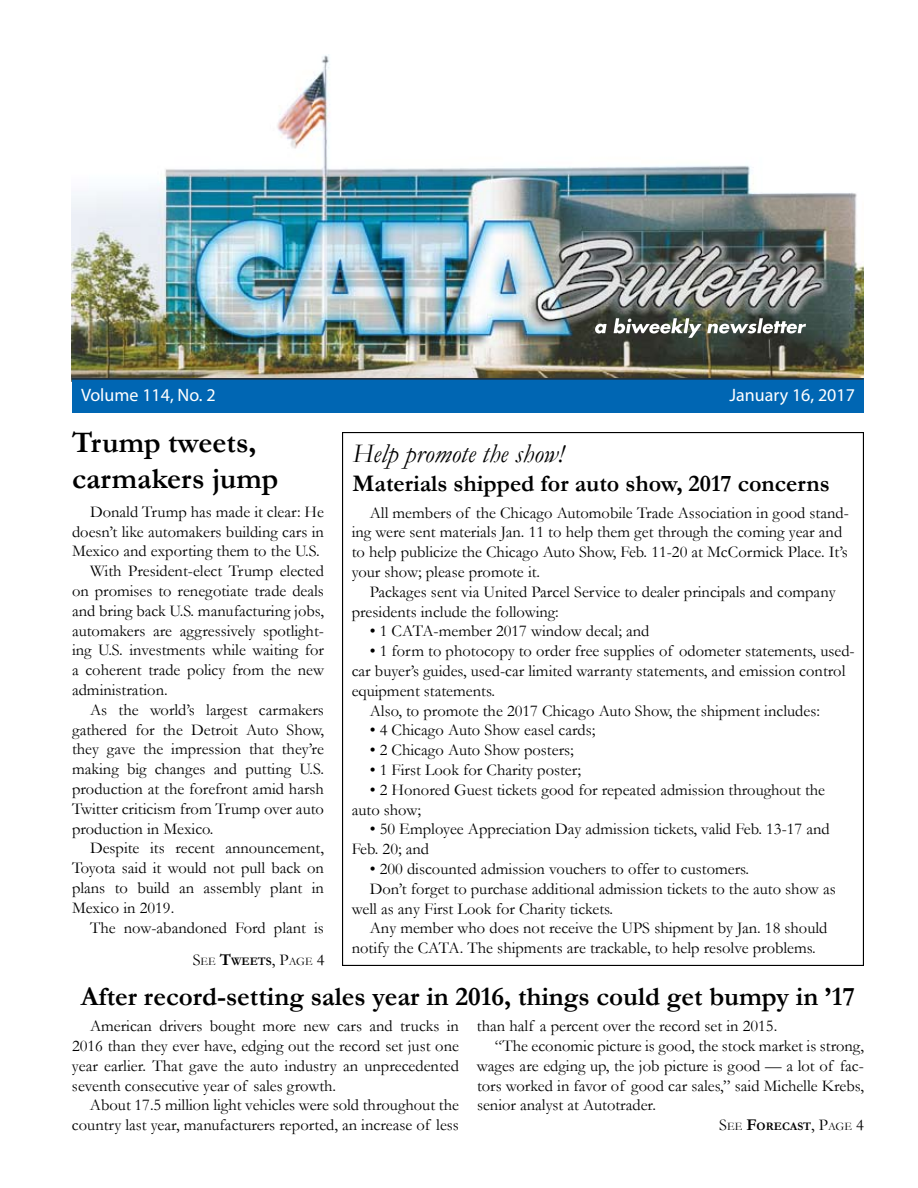
<style>
.page{position:relative;width:918px;height:1188px;background:#fff}
.page>*{position:absolute;margin:0;border:0;box-sizing:border-box;transform-origin:0 0}
.t1{font:700 30px/36px "Garamond";color:#000}
.t2{font:700 27px "Garamond";color:#000}
.t3{font:italic 27px "Garamond";color:#000}
.t4{font:700 24px "Garamond";color:#000}
.t5{font:18px "Myriad Pro";color:#fff}
.t6{font:16.5px/19.8px "Garamond";color:#000}
.t7{font:700 11.55px "Garamond";color:#000}
.t8{font:11.55px "Garamond";color:#000}
.s1{font-size:16.5px}
.s2{font-weight:700;font-size:16.5px}
.s3{font-weight:700}
.s4{font-weight:400;font-size:16.5px}
.s5{font-weight:400}
</style>
<div class="page">
<img style="left:72px;top:54px;width:792px;height:324px">
<div style="left:72px;top:379px;width:792px;height:34px;background:#0066b3"></div>
<hr style="left:72px;top:378px;width:792px;height:2px;background:#292a2c">
<svg style="left:595px;top:324px;width:12px;height:10px"></svg>
<svg style="left:614px;top:318px;width:192px;height:20px"></svg>
<p class="t5" style="left:81px;top:384px;width:136px">Volume 114, No. 2</p>
<p class="t5" style="left:730px;top:384px;width:127px">January 16, 2017</p>
<h1 class="t1" style="left:72px;top:424px;width:208px">Trump tweets, carmakers jump</h1>
<p class="t6" style="left:90px;top:501px;width:236px">Donald Trump has made it clear: He</p>
<p class="t6" style="left:72px;top:521px;width:253px">doesn’t like automakers building cars in</p>
<p class="t6" style="left:72px;top:541px;width:249px">Mexico and exporting them to the U.S.</p>
<p class="t6" style="left:90px;top:561px;width:236px">With President-elect Trump elected</p>
<p class="t6" style="left:72px;top:580px;width:254px">on promises to renegotiate trade deals</p>
<p class="t6" style="left:72px;top:600px;width:254px">and bring back U.S. manufacturing jobs,</p>
<p class="t6" style="left:72px;top:620px;width:253px">automakers are aggressively spotlight-</p>
<p class="t6" style="left:72px;top:640px;width:253px">ing U.S. investments while waiting for</p>
<p class="t6" style="left:72px;top:660px;width:254px">a coherent trade policy from the new</p>
<p class="t6" style="left:72px;top:679px;width:97px">administration.</p>
<p class="t6" style="left:90px;top:699px;width:236px">As the world’s largest carmakers</p>
<p class="t6" style="left:72px;top:719px;width:254px">gathered for the Detroit Auto Show,</p>
<p class="t6" style="left:72px;top:739px;width:254px">they gave the impression that they’re</p>
<p class="t6" style="left:72px;top:759px;width:254px">making big changes and putting U.S.</p>
<p class="t6" style="left:72px;top:778px;width:253px">production at the forefront amid harsh</p>
<p class="t6" style="left:72px;top:798px;width:253px">Twitter criticism from Trump over auto</p>
<p class="t6" style="left:72px;top:818px;width:143px">production in Mexico.</p>
<p class="t6" style="left:90px;top:838px;width:236px">Despite its recent announcement,</p>
<p class="t6" style="left:72px;top:858px;width:254px">Toyota said it would not pull back on</p>
<p class="t6" style="left:72px;top:877px;width:253px">plans to build an assembly plant in</p>
<p class="t6" style="left:72px;top:897px;width:104px">Mexico in 2019.</p>
<p class="t6" style="left:90px;top:917px;width:235px">The now-abandoned Ford plant is</p>
<p class="t8" style="left:193px;top:953px;width:133px"><span class="s1">S</span>ee <span class="s2">T</span><span class="s3">weets</span><span class="s1">, P</span>age <span class="s1">4</span></p>
<h2 class="t3" style="left:352px;top:436px;width:213px">Help promote the show!</h2>
<h3 class="t4" style="left:352px;top:467px;width:479px">Materials shipped for auto show, 2017 concerns</h3>
<p class="t6" style="left:352px;top:502px;width:499px;text-indent:18px">All members of the Chicago Automobile Trade Association in good stand&shy;ing were sent materials Jan. 11 to help them get through the coming year and to help publicize the Chicago Auto Show, Feb. 11-20 at McCormick Place. It’s your show; please promote it.</p>
<p class="t6" style="left:352px;top:581px;width:485px;text-indent:18px">Packages sent via United Parcel Service to dealer principals and company presidents include the following:</p>
<p class="t6" style="left:370px;top:621px;width:281px">• 1 CATA-member 2017 window decal; and</p>
<p class="t6" style="left:370px;top:641px;width:487px">• 1 form to photocopy to order free supplies of odometer statements, used-</p>
<p class="t6" style="left:352px;top:660px;width:495px">car buyer’s guides, used-car limited warranty statements, and emission control</p>
<p class="t6" style="left:352px;top:680px;width:145px">equipment statements.</p>
<p class="t6" style="left:370px;top:700px;width:452px">Also, to promote the 2017 Chicago Auto Show, the shipment includes:</p>
<p class="t6" style="left:370px;top:720px;width:227px">• 4 Chicago Auto Show easel cards;</p>
<p class="t6" style="left:370px;top:740px;width:206px">• 2 Chicago Auto Show posters;</p>
<p class="t6" style="left:370px;top:759px;width:213px">• 1 First Look for Charity poster;</p>
<p class="t6" style="left:352px;top:779px;width:475px;text-indent:18px">• 2 Honored Guest tickets good for repeated admission throughout the auto show;</p>
<p class="t6" style="left:352px;top:819px;width:480px;text-indent:18px">• 50 Employee Appreciation Day admission tickets, valid Feb. 13-17 and<br>Feb. 20; and</p>
<p class="t6" style="left:370px;top:858px;width:381px">• 200 discounted admission vouchers to offer to customers.</p>
<p class="t6" style="left:370px;top:878px;width:467px">Don’t forget to purchase additional admission tickets to the auto show as</p>
<p class="t6" style="left:352px;top:898px;width:263px">well as any First Look for Charity tickets.</p>
<p class="t6" style="left:370px;top:918px;width:459px">Any member who does not receive the UPS shipment by Jan. 18 should</p>
<p class="t6" style="left:352px;top:938px;width:466px">notify the CATA. The shipments are trackable, to help resolve problems.</p>
<h2 class="t2" style="left:81px;top:978px;width:776px">After record-setting sales year in 2016, things could get bumpy in ’17</h2>
<p class="t6" style="left:72px;top:1016px;width:389px;text-align:justify;text-indent:18px">American drivers bought more new cars and trucks in 2016 than they ever have, edging out the record set just one year earlier. That gave the auto industry an unprecedented seventh consecutive year of sales growth.</p>
<p class="t6" style="left:72px;top:1095px;width:389px;text-align:right">About 17.5 million light vehicles were sold throughout the country last year, manufacturers reported, an increase of less</p>
<p class="t6" style="left:477px;top:1016px;width:302px">than half a percent over the record set in 2015.</p>
<p class="t6" style="left:495px;top:1035px;width:371px">“The economic picture is good, the stock market is strong,</p>
<p class="t6" style="left:477px;top:1055px;width:389px">wages are edging up, the job picture is good — a lot of fac-</p>
<p class="t6" style="left:477px;top:1075px;width:389px">tors worked in favor of good car sales,” said Michelle Krebs,</p>
<p class="t6" style="left:477px;top:1095px;width:181px">senior analyst at Autotrader.</p>
<p class="t7" style="left:719px;top:1119px;width:146px"><span class="s4">S</span><span class="s5">ee</span> <span class="s1">F</span>orecast<span class="s4">, P</span><span class="s5">age</span> <span class="s4">4</span></p>
</div>
